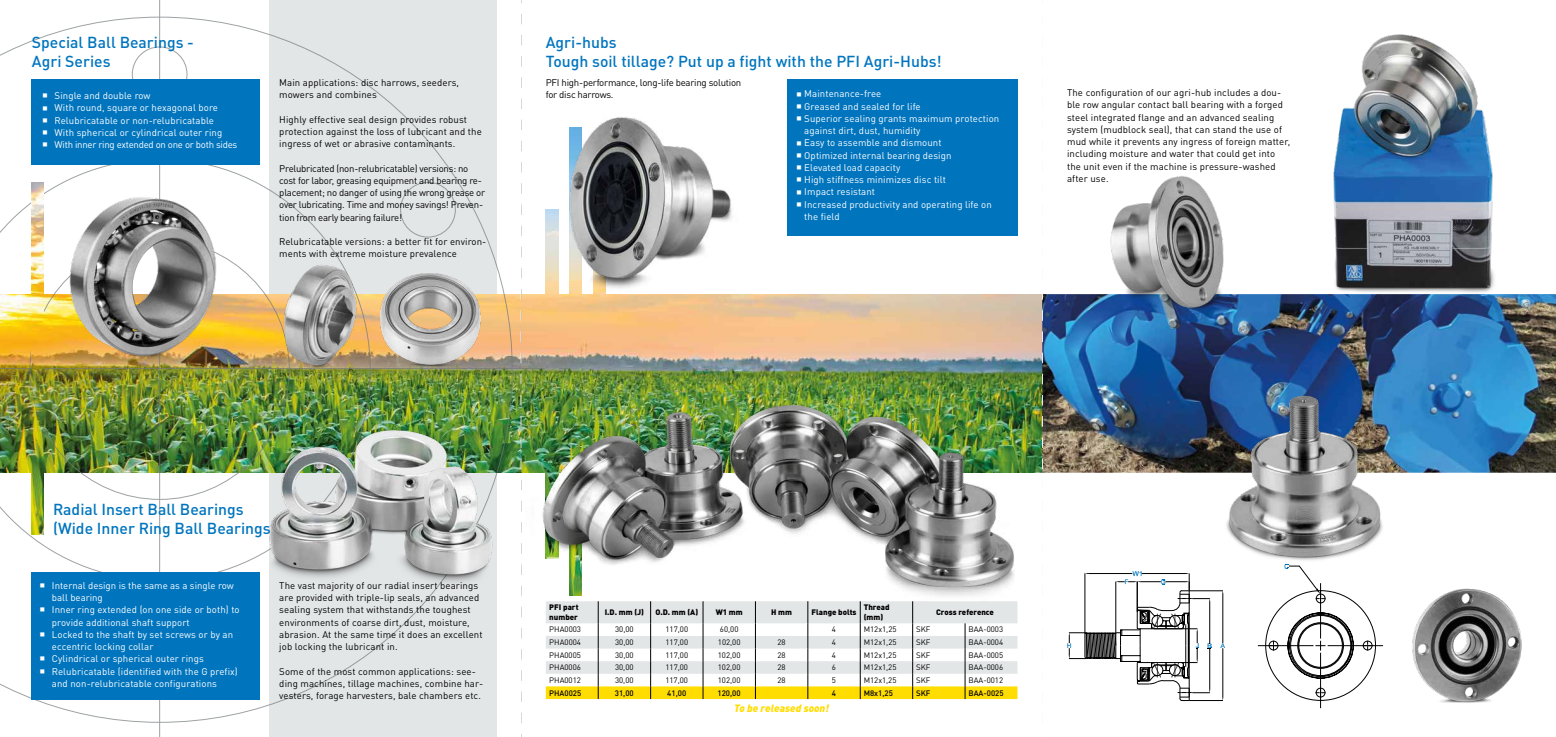
<style>
.page{position:relative;width:1556px;height:737px;background:#fff}
.page>*{position:absolute;margin:0;border:0;box-sizing:border-box;transform-origin:0 0}
.t1{font:500 15.75px/18.9px "DIN Pro";color:#0075be}
.t2{font:italic 900 10.5px "DIN Pro";color:#fd0}
.t3{font:9.62px/12.2px "DIN Pro";letter-spacing:.01em;color:#000}
.t4{font:9.62px/12.2px "DIN Pro";letter-spacing:.01em;color:#fff}
.t5{font:9.62px/12.2px "DIN Pro";letter-spacing:-.025em;color:#000}
.t6{font:9.62px "DIN Pro";letter-spacing:-.025em;color:#fff}
.t7{font:7.88px "DIN Pro";color:#000}
.t8{font:900 7.88px/9.5px "DIN Pro";color:#000}
.t9{font:500 7.88px "DIN Pro";color:#000}
</style>
<div class="page">
<div style="left:269px;top:0;width:227px;height:737px;background:#e3e6e7"></div>
<img style="left:512px;top:294px;width:1043px;height:178px">
<svg style="left:0;top:17px;width:512px;height:705px"></svg>
<div style="left:132px;top:47px;width:55px;height:55px;border:1px solid #73797c;border-radius:50%"></div>
<div style="left:400px;top:182px;width:55px;height:55px;border:1px solid #73797c;border-radius:50%"></div>
<img style="left:0;top:159px;width:370px;height:421px">
<hr style="left:159px;top:0;width:1px;height:737px;background:#73797c">
<hr style="left:0;top:368px;width:569px;height:1px;background:#73797c">
<img style="left:32px;top:183px;width:12px;height:351px">
<img style="left:593px;top:304px;width:12px;height:11px">
<img style="left:569px;top:304px;width:13px;height:11px">
<img style="left:546px;top:209px;width:12px;height:106px">
<div style="left:32px;top:79px;width:228px;height:85px;background:#0075be"></div>
<div style="left:786px;top:79px;width:231px;height:156px;background:#0075be"></div>
<div style="left:32px;top:572px;width:228px;height:127px;background:#0075be"></div>
<svg style="left:546px;top:651px;width:471px;height:48px"></svg>
<img style="left:367px;top:267px;width:123px;height:107px">
<img style="left:525px;top:315px;width:505px;height:336px">
<img style="left:260px;top:404px;width:248px;height:200px">
<img style="left:558px;top:117px;width:202px;height:187px">
<img style="left:1412px;top:588px;width:110px;height:115px">
<img style="left:1078px;top:176px;width:200px;height:148px">
<img style="left:1333px;top:34px;width:161px;height:259px">
<img style="left:1208px;top:385px;width:188px;height:179px">
<img style="left:269px;top:257px;width:96px;height:110px">
<img style="left:57px;top:178px;width:172px;height:196px">
<svg style="left:1067px;top:564px;width:316px;height:144px"></svg>
<svg style="left:521px;top:0;width:1px;height:737px"></svg>
<svg style="left:1042px;top:294px;width:1px;height:179px"></svg>
<h1 class="t1" style="left:32px;top:32px;width:163px">Special Ball Bearings -<br>Agri Series</h1>
<p class="t4" style="left:42px;top:89px;width:110px">■ Single and double row</p>
<p class="t4" style="left:42px;top:101px;width:177px">■ With round, square or hexagonal bore</p>
<p class="t4" style="left:42px;top:113px;width:173px">■ Relubricatable or non-relubricatable</p>
<p class="t4" style="left:42px;top:125px;width:181px">■ With spherical or cylindrical outer ring</p>
<p class="t6" style="left:42px;top:137px;width:196px">■ With inner ring extended on one or both sides</p>
<p class="t3" style="left:279px;top:75px;width:181px">Main applications: disc harrows, seeders, mowers and combines</p>
<p class="t3" style="left:279px;top:112px;width:204px">Highly effective seal design provides robust protection against the loss of lubricant and the ingress of wet or abrasive contaminants.</p>
<p class="t5" style="left:279px;top:161px;width:207px">Prelubricated (non-relubricatable) versions: no cost for labor, greasing equipment and bearing re&shy;placement; no danger of using the wrong grease or over lubricating. Time and money savings! Preven&shy;tion from early bearing failure!</p>
<p class="t3" style="left:279px;top:234px;width:208px">Relubricatable versions: a better fit for environ&shy;ments with extreme moisture prevalence</p>
<h1 class="t1" style="left:546px;top:32px;width:397px">Agri-hubs<br>Tough soil tillage? Put up a fight with the PFI Agri-Hubs!</h1>
<p class="t5" style="left:546px;top:75px;width:197px">PFI high-performance, long-life bearing solution for disc harrows.</p>
<p class="t4" style="left:796px;top:87px;width:86px">■ Maintenance-free</p>
<p class="t4" style="left:796px;top:99px;width:126px">■ Greased and sealed for life</p>
<p class="t4" style="left:804px;top:111px;width:196px;text-indent:-8px">■ Superior sealing grants maximum protection against dirt, dust, humidity</p>
<p class="t4" style="left:796px;top:136px;width:147px">■ Easy to assemble and dismount</p>
<p class="t4" style="left:796px;top:148px;width:157px">■ Optimized internal bearing design</p>
<p class="t4" style="left:796px;top:160px;width:105px">■ Elevated load capacity</p>
<p class="t4" style="left:796px;top:173px;width:151px">■ High stiffness minimizes disc tilt</p>
<p class="t4" style="left:796px;top:185px;width:80px">■ Impact resistant</p>
<p class="t4" style="left:804px;top:197px;width:189px;text-indent:-8px">■ Increased productivity and operating life on the field</p>
<p class="t3" style="left:1067px;top:86px;width:225px">The configuration of our agri-hub includes a dou&shy;ble row angular contact ball bearing with a forged steel integrated flange and an advanced sealing system (mudblock seal), that can stand the use of mud while it prevents any ingress of foreign matter, including moisture and water that could get into the unit even if the machine is pressure-washed after use.</p>
<h1 class="t1" style="left:53px;top:498px;width:224px">Radial Insert Ball Bearings (Wide Inner Ring Ball Bearings)</h1>
<p class="t4" style="left:52px;top:578px;width:183px;text-indent:-12px">■ Internal design is the same as a single row ball bearing</p>
<p class="t4" style="left:52px;top:602px;width:189px;text-indent:-12px">■ Inner ring extended (on one side or both) to provide additional shaft support</p>
<p class="t4" style="left:52px;top:627px;width:183px;text-indent:-12px">■ Locked to the shaft by set screws or by an eccentric locking collar</p>
<p class="t4" style="left:40px;top:651px;width:166px">■ Cylindrical or spherical outer rings</p>
<p class="t4" style="left:52px;top:664px;width:187px;text-indent:-12px">■ Relubricatable (identified with the G prefix) and non-relubricatable configurations</p>
<p class="t3" style="left:279px;top:578px;width:205px">The vast majority of our radial insert bearings are provided with triple-lip seals, an advanced sealing system that withstands the toughest environments of coarse dirt, dust, moisture, abrasion. At the same time it does an excellent job locking the lubricant in.</p>
<p class="t3" style="left:279px;top:664px;width:205px">Some of the most common applications: see&shy;ding machines, tillage machines, combine har&shy;vesters, forage harvesters, bale chambers etc.</p>
<p class="t8" style="left:549px;top:602px;width:31px">PFI part number</p>
<p class="t8" style="left:604px;top:606px;width:41px">I.D. mm (J)</p>
<p class="t8" style="left:655px;top:606px;width:44px">O.D. mm (A)</p>
<p class="t8" style="left:715px;top:606px;width:29px">W1 mm</p>
<p class="t8" style="left:771px;top:606px;width:22px">H mm</p>
<p class="t8" style="left:811px;top:606px;width:47px">Flange bolts</p>
<p class="t8" style="left:863px;top:602px;width:27px">Thread (mm)</p>
<p class="t8" style="left:936px;top:606px;width:59px">Cross reference</p>
<p class="t7" style="left:549px;top:623px;width:33px">PHA0003</p>
<p class="t7" style="left:615px;top:623px;width:20px">30,00</p>
<p class="t7" style="left:665px;top:623px;width:24px">117,00</p>
<p class="t7" style="left:720px;top:623px;width:20px">60,00</p>
<p class="t7" style="left:832px;top:623px;width:6px">4</p>
<p class="t7" style="left:863px;top:623px;width:34px">M12x1,25</p>
<p class="t7" style="left:916px;top:623px;width:16px">SKF</p>
<p class="t7" style="left:968px;top:623px;width:36px">BAA-0003</p>
<p class="t7" style="left:549px;top:636px;width:33px">PHA0004</p>
<p class="t7" style="left:615px;top:636px;width:20px">30,00</p>
<p class="t7" style="left:665px;top:636px;width:24px">117,00</p>
<p class="t7" style="left:718px;top:636px;width:24px">102,00</p>
<p class="t7" style="left:777px;top:636px;width:10px">28</p>
<p class="t7" style="left:832px;top:636px;width:6px">4</p>
<p class="t7" style="left:863px;top:636px;width:34px">M12x1,25</p>
<p class="t7" style="left:916px;top:636px;width:16px">SKF</p>
<p class="t7" style="left:968px;top:636px;width:36px">BAA-0004</p>
<p class="t7" style="left:549px;top:648px;width:33px">PHA0005</p>
<p class="t7" style="left:615px;top:648px;width:20px">30,00</p>
<p class="t7" style="left:665px;top:648px;width:24px">117,00</p>
<p class="t7" style="left:717px;top:648px;width:24px">102,00</p>
<p class="t7" style="left:777px;top:648px;width:10px">28</p>
<p class="t7" style="left:832px;top:648px;width:6px">4</p>
<p class="t7" style="left:863px;top:648px;width:34px">M12x1,25</p>
<p class="t7" style="left:916px;top:648px;width:16px">SKF</p>
<p class="t7" style="left:968px;top:648px;width:36px">BAA-0005</p>
<p class="t7" style="left:549px;top:661px;width:33px">PHA0006</p>
<p class="t7" style="left:615px;top:661px;width:20px">30,00</p>
<p class="t7" style="left:665px;top:661px;width:24px">117,00</p>
<p class="t7" style="left:717px;top:661px;width:24px">102,00</p>
<p class="t7" style="left:777px;top:661px;width:10px">28</p>
<p class="t7" style="left:831px;top:661px;width:6px">6</p>
<p class="t7" style="left:863px;top:661px;width:34px">M12x1,25</p>
<p class="t7" style="left:916px;top:661px;width:16px">SKF</p>
<p class="t7" style="left:968px;top:661px;width:36px">BAA-0006</p>
<p class="t7" style="left:549px;top:674px;width:33px">PHA0012</p>
<p class="t7" style="left:615px;top:674px;width:20px">30,00</p>
<p class="t7" style="left:665px;top:674px;width:24px">117,00</p>
<p class="t7" style="left:717px;top:674px;width:24px">102,00</p>
<p class="t7" style="left:777px;top:674px;width:10px">28</p>
<p class="t7" style="left:831px;top:674px;width:6px">5</p>
<p class="t7" style="left:863px;top:674px;width:34px">M12x1,25</p>
<p class="t7" style="left:916px;top:674px;width:16px">SKF</p>
<p class="t7" style="left:968px;top:674px;width:36px">BAA-0012</p>
<p class="t9" style="left:549px;top:686px;width:34px">PHA0025</p>
<p class="t9" style="left:615px;top:686px;width:20px">31,00</p>
<p class="t9" style="left:667px;top:686px;width:20px">41,00</p>
<p class="t9" style="left:717px;top:686px;width:25px">120,00</p>
<p class="t9" style="left:831px;top:686px;width:6px">4</p>
<p class="t9" style="left:863px;top:686px;width:31px">M8x1,25</p>
<p class="t9" style="left:916px;top:686px;width:16px">SKF</p>
<p class="t9" style="left:968px;top:686px;width:37px">BAA-0025</p>
<p class="t2" style="left:734px;top:699px;width:96px">To be released soon!</p>
</div>
